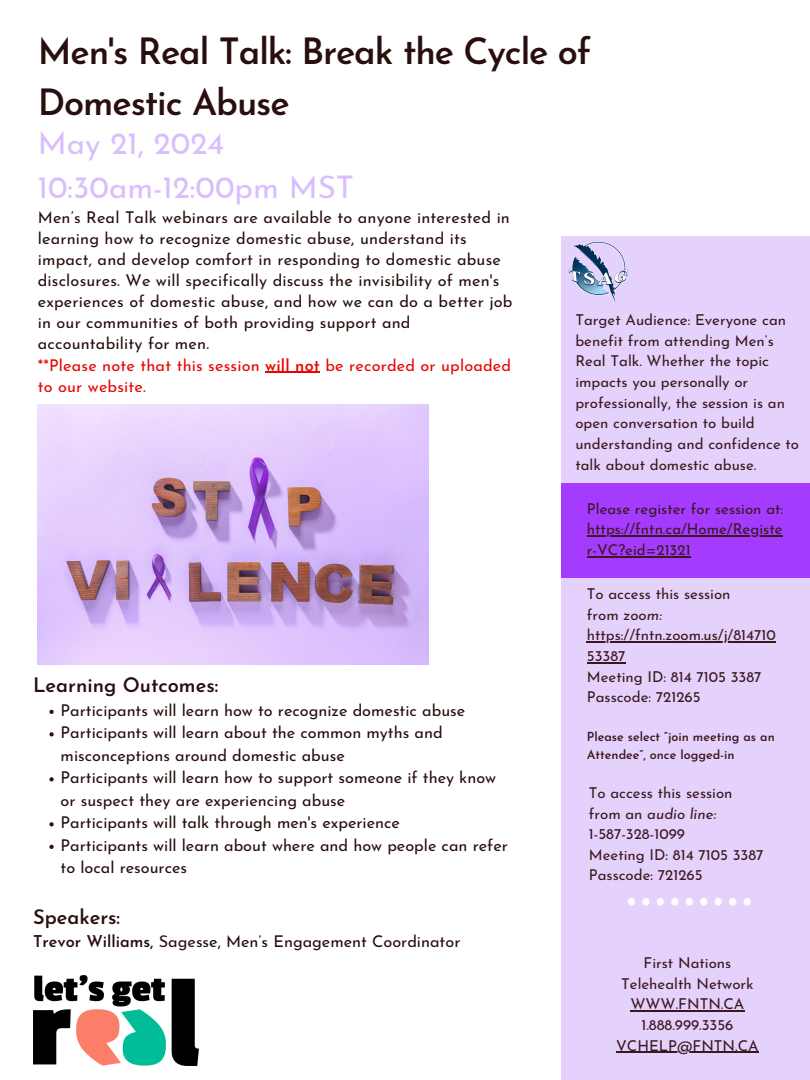
<style>
.page{position:relative;width:810px;height:1080px;background:#fff}
.page>*{position:absolute;margin:0;border:0;box-sizing:border-box;transform-origin:0 0}
.t1{font:600 36.19px/50.6px "Josefin Sans";letter-spacing:-.03em;color:#280e0d}
.t2{font:31.25px/43.6px "Josefin Sans";color:#d9befd}
.t3{font:600 20px "Josefin Sans";color:#280e0d}
.t4{font:16.25px/21.1px "Josefin Sans";color:#280e0d}
.t5{font:16.25px/21.1px "Josefin Sans";letter-spacing:.01em;color:#e80503}
.t6{font:15px/20.6px "Josefin Sans";color:#3b181d}
.t7{font:600 12.5px/17.4px "Josefin Sans";color:#3b181d}
.s1{font-weight:600}
.s2{font-style:italic}
</style>
<div class="page">
<div style="left:561px;top:236px;width:249px;height:844px;background:#e4d2fd"></div>
<img style="left:568px;top:242px;width:60px;height:61px">
<div style="left:561px;top:484px;width:249px;height:94px;background:#a43bfe"></div>
<svg style="left:628px;top:898px;width:123px;height:8px"></svg>
<img style="left:33px;top:976px;width:166px;height:90px">
<img style="left:38px;top:404px;width:390px;height:261px">
<svg style="left:49px;top:710px;width:5px;height:4px"></svg>
<svg style="left:49px;top:732px;width:5px;height:4px"></svg>
<svg style="left:49px;top:777px;width:5px;height:4px"></svg>
<svg style="left:49px;top:822px;width:5px;height:4px"></svg>
<svg style="left:49px;top:845px;width:5px;height:4px"></svg>
<hr style="left:265px;top:372px;width:55px;height:1px;background:#e80503">
<hr style="left:587px;top:535px;width:196px;height:2px;background:#3b181d">
<hr style="left:587px;top:556px;width:104px;height:1px;background:#3b181d">
<hr style="left:587px;top:641px;width:189px;height:2px;background:#3b181d">
<hr style="left:587px;top:662px;width:39px;height:1px;background:#3b181d">
<hr style="left:630px;top:1010px;width:114px;height:2px;background:#3b181d">
<hr style="left:616px;top:1052px;width:143px;height:1px;background:#3b181d">
<p class="t1" style="left:38px;top:30px;width:555px">Men's Real Talk: Break the Cycle of<br>Domestic Abuse</p>
<p class="t2" style="left:38px;top:125px;width:318px">May 21, 2024<br>10:30am-12:00pm MST</p>
<h4 class="t4" style="left:38px;top:208px;width:476px">Men’s Real Talk webinars are available to anyone interested in learning how to recognize domestic abuse, understand its impact, and develop comfort in responding to domestic abuse disclosures. We will specifically discuss the invisibility of men's experiences of domestic abuse, and how we can do a better job in our communities of both providing support and accountability for men.</h4>
<p class="t5" style="left:38px;top:356px;width:475px">**Please note that this session <span class="s1">will not</span> be recorded or uploaded to our website.</p>
<h4 class="t6" style="left:575px;top:311px;width:225px">Target Audience: Everyone can benefit from attending Men’s<br>Real Talk. Whether the topic impacts you personally or professionally, the session is an open conversation to build understanding and confidence to talk about domestic abuse.</h4>
<h4 class="t6" style="left:587px;top:500px;width:198px">Please register for session at:</h4>
<p class="t6" style="left:587px;top:520px;width:197px">https://fntn.ca/Home/Registe r-VC?eid=21321</p>
<h4 class="t6" style="left:587px;top:585px;width:145px">To access this session from <span class="s2">zoom:</span></h4>
<h4 class="t6" style="left:587px;top:626px;width:191px">https://fntn.zoom.us/j/814710<br>53387<br>Meeting ID: 814 7105 3387<br>Passcode: 721265</h4>
<h4 class="t7" style="left:587px;top:729px;width:189px">Please select “join meeting as an<br>Attendee”, once logged-in</h4>
<h4 class="t6" style="left:589px;top:784px;width:176px">To access this session from an <span class="s2">audio line:<br></span>1-587-328-1099<br>Meeting ID: 814 7105 3387<br>Passcode: 721265</h4>
<p class="t3" style="left:33px;top:677px;width:187px">Learning Outcomes:</p>
<p class="t4" style="left:61px;top:701px;width:406px">Participants will learn how to recognize domestic abuse</p>
<h3 class="t4" style="left:61px;top:723px;width:384px;line-height:22.5px">Participants will learn about the common myths and misconceptions around domestic abuse</h3>
<p class="t4" style="left:61px;top:768px;width:437px;line-height:22.5px">Participants will learn how to support someone if they know or suspect they are experiencing abuse</p>
<p class="t4" style="left:61px;top:814px;width:341px">Participants will talk through men's experience</p>
<p class="t4" style="left:61px;top:836px;width:449px;line-height:22.5px">Participants will learn about where and how people can refer to local resources</p>
<p class="t3" style="left:33px;top:909px;width:89px">Speakers:</p>
<p class="t4" style="left:33px;top:933px;width:429px"><span class="s1">Trevor Williams,</span> Sagesse, Men’s Engagement Coordinator</p>
<p class="t6" style="left:616px;top:954px;width:144px;text-align:center">First Nations<br>Telehealth Network<br>WWW.FNTN.CA<br>1.888.999.3356<br>VCHELP@FNTN.CA</p>
</div>
